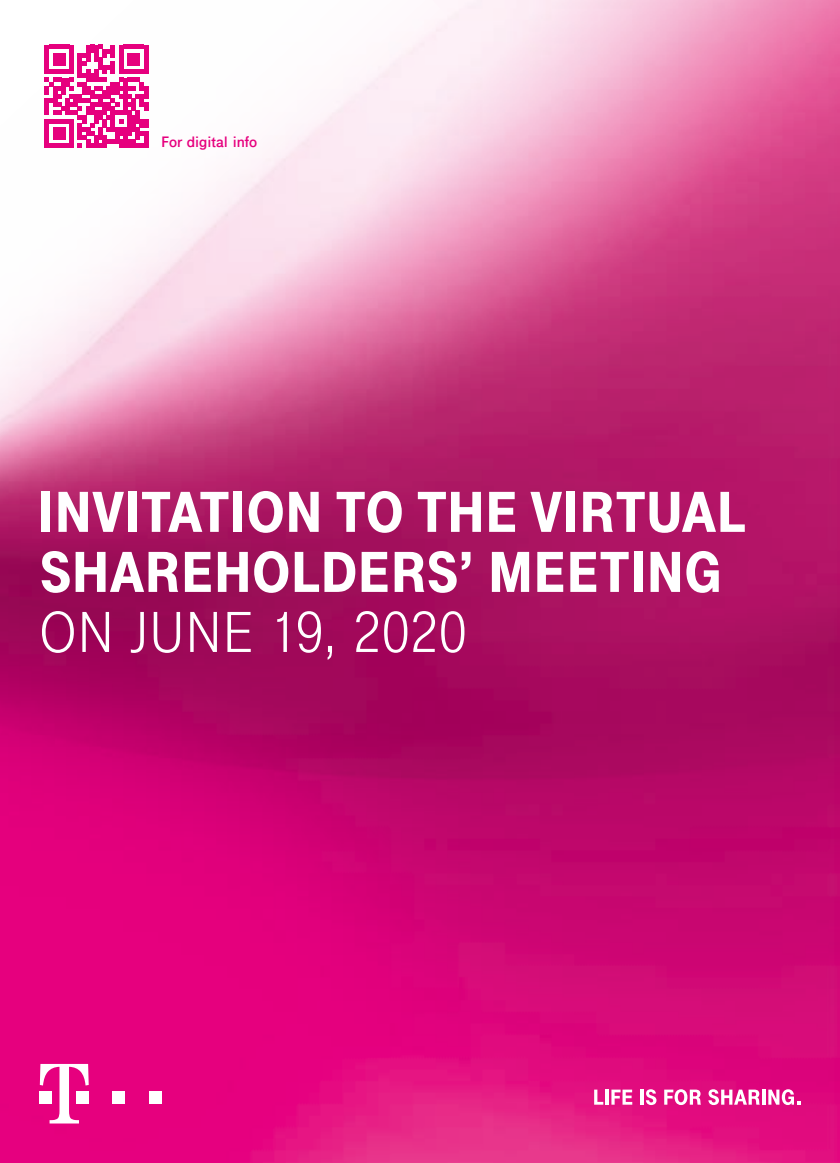
<style>
.page{position:relative;width:840px;height:1163px;background:#fff}
.page>*{position:absolute;margin:0;border:0;box-sizing:border-box;transform-origin:0 0}
.t1{font:900 60px/60px "Tele Grotesk Next";letter-spacing:-.01em;color:#fff}
.t2{font:60px "Tele Grotesk Next";letter-spacing:-.01em;color:#fff}
.t3{font:700 16px "Tele Grotesk Next";color:#e6007e}
</style>
<div class="page">
<img style="left:0;top:0;width:839px;height:1162px">
<svg style="left:0;top:0;width:450px;height:450px"></svg>
<svg style="left:45px;top:45px;width:103px;height:103px"></svg>
<div style="left:113px;top:1091px;width:12px;height:12px;background:#fff"></div>
<div style="left:149px;top:1091px;width:12px;height:12px;background:#fff"></div>
<svg style="left:40px;top:1063px;width:49px;height:60px"></svg>
<svg style="left:593px;top:1089px;width:10px;height:15px"></svg>
<hr style="left:605px;top:1089px;width:3px;height:15px;background:#fff">
<svg style="left:611px;top:1089px;width:21px;height:15px"></svg>
<hr style="left:640px;top:1089px;width:3px;height:15px;background:#fff">
<svg style="left:645px;top:1089px;width:11px;height:15px"></svg>
<svg style="left:663px;top:1089px;width:37px;height:15px"></svg>
<svg style="left:708px;top:1089px;width:51px;height:15px"></svg>
<svg style="left:761px;top:1089px;width:4px;height:15px"></svg>
<svg style="left:767px;top:1089px;width:32px;height:15px"></svg>
<p class="t3" style="left:161px;top:133px;width:97px">For digital info</p>
<p class="t1" style="left:37px;top:482px;width:710px">INVITATION TO THE VIRTUAL<br>SHAREHOLDERS’ MEETING</p>
<p class="t2" style="left:38px;top:599px;width:430px">ON JUNE 19, 2020</p>
</div>
